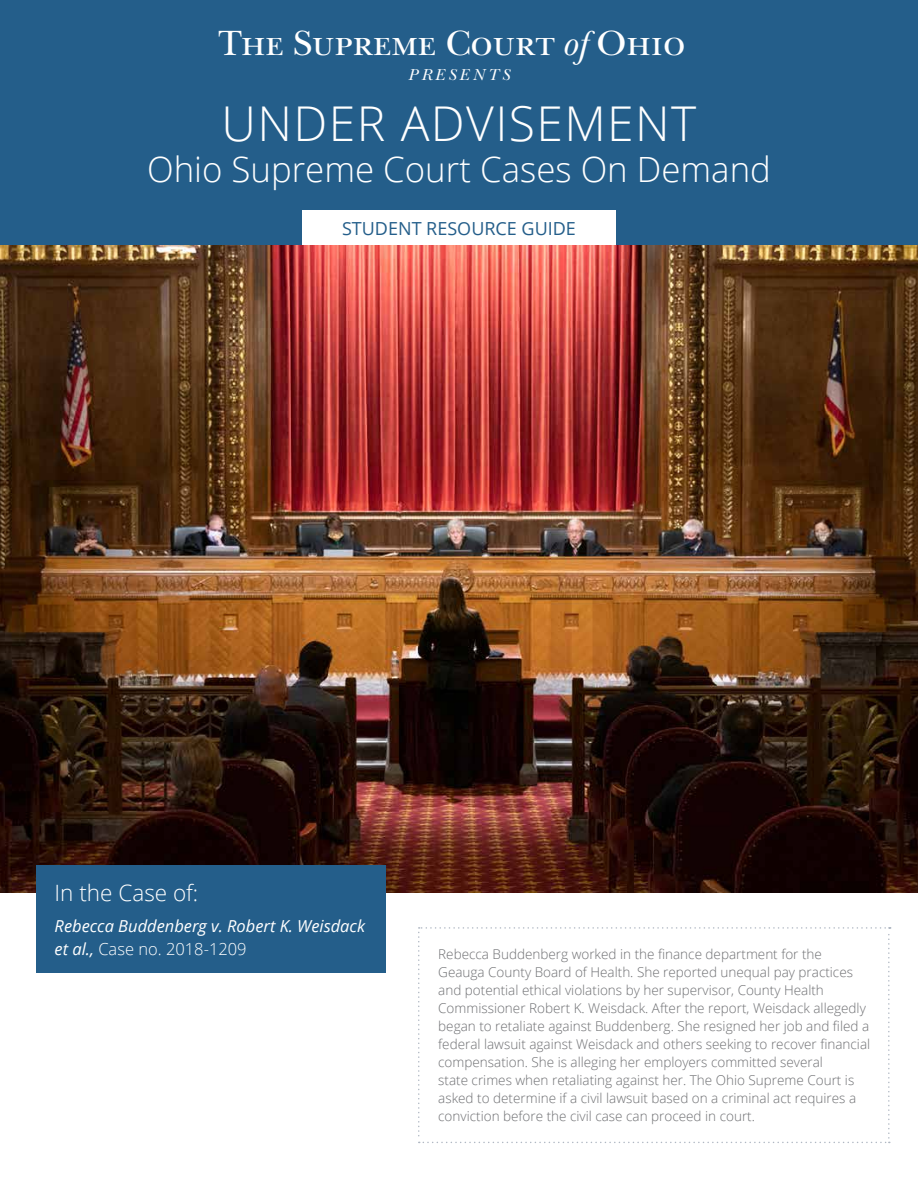
<style>
.page{position:relative;width:918px;height:1188px;background:#fff}
.page>*{position:absolute;margin:0;border:0;box-sizing:border-box;transform-origin:0 0}
.t1{font:300 48px "Open Sans";letter-spacing:.03em;color:#fff}
.t2{font:36.6px "New Baskerville Std";color:#fff}
.t3{font:300 34.8px "Open Sans";color:#fff}
.t4{font:300 22.5px "Open Sans";color:#fff}
.t5{font:18px "Open Sans";color:#245e8a}
.t6{font:italic 16.5px/22.5px "Open Sans";color:#fff}
.t7{font:italic 16.5px "New Baskerville Std";letter-spacing:.22em;color:#fff}
.t8{font:300 13.5px/18px "Open Sans";color:#6d6e71}
.s1{font-style:italic}
.s2{font-weight:300;font-style:normal}
</style>
<div class="page">
<svg style="left:418px;top:927px;width:473px;height:216px"></svg>
<div style="left:0;top:0;width:918px;height:250px;background:#245e8a"></div>
<div style="left:302px;top:211px;width:314px;height:35px;background:#fff"></div>
<img style="left:0;top:245px;width:918px;height:647px">
<div style="left:36px;top:865px;width:350px;height:108px;background:#245e8a"></div>
<h2 class="t2" style="left:218px;top:22px;width:469px">The Supreme Court <span class="s1">of</span> Ohio</h2>
<p class="t7" style="left:408px;top:65px;width:103px">PRESENTS</p>
<h1 class="t1" style="left:222px;top:91px;width:476px">UNDER ADVISEMENT</h1>
<h3 class="t3" style="left:147px;top:145px;width:625px">Ohio Supreme Court Cases On Demand</h3>
<h3 class="t5" style="left:342px;top:216px;width:235px">STUDENT RESOURCE GUIDE</h3>
<h3 class="t4" style="left:55px;top:877px;width:145px">In the Case of:</h3>
<p class="t6" style="left:55px;top:915px;width:312px">Rebecca Buddenberg v. Robert K. Weisdack et al., <span class="s2">Case no. 2018-1209</span></p>
<p class="t8" style="left:438px;top:945px;width:434px">Rebecca Buddenberg worked in the finance department for the Geauga County Board of Health. She reported unequal pay practices and potential ethical violations by her supervisor, County Health Commissioner Robert K. Weisdack. After the report, Weisdack allegedly began to retaliate against Buddenberg. She resigned her job and filed a federal lawsuit against Weisdack and others seeking to recover financial compensation. She is alleging her employers committed several<br>state crimes when retaliating against her. The Ohio Supreme Court is asked to determine if a civil lawsuit based on a criminal act requires a conviction before the civil case can proceed in court.</p>
</div>
